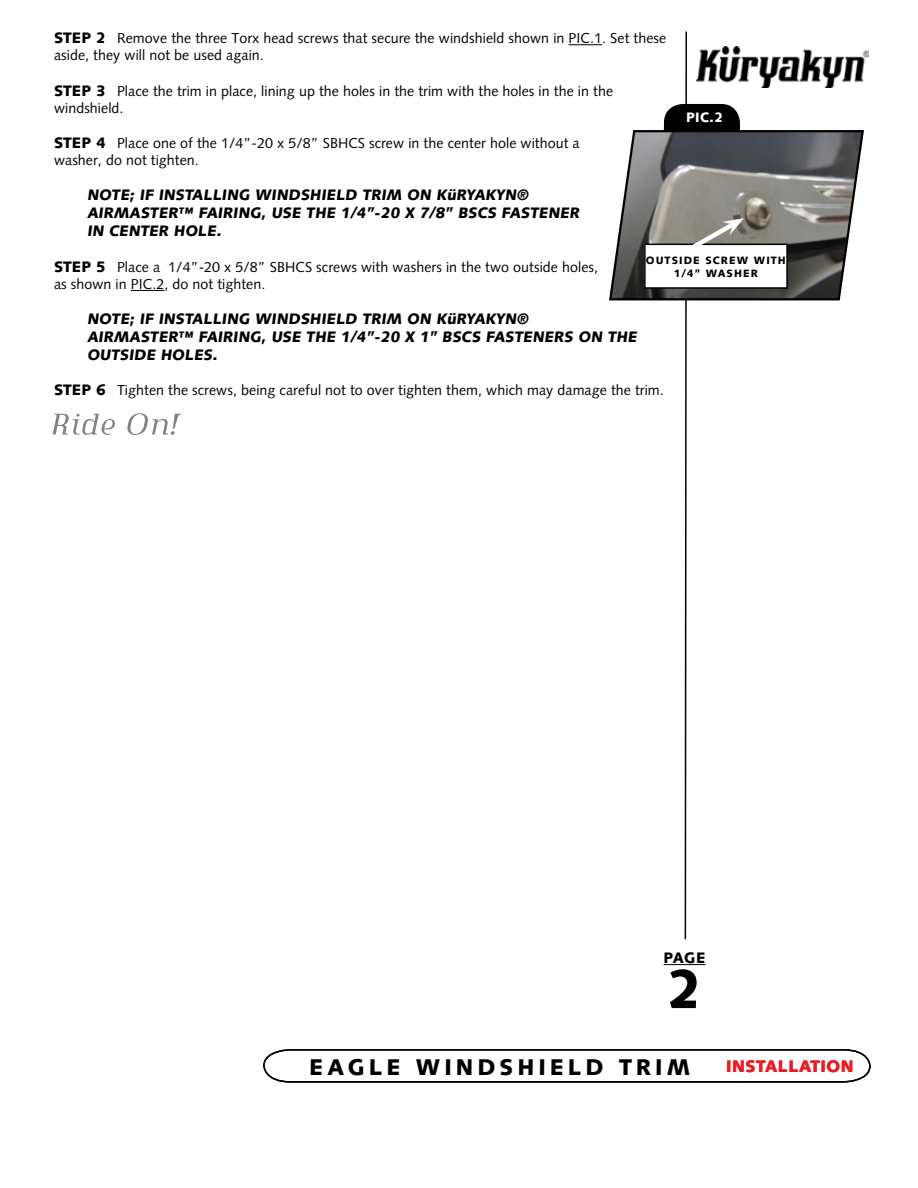
<style>
.page{position:relative;width:918px;height:1188px;background:#fff}
.page>*{position:absolute;margin:0;border:0;box-sizing:border-box;transform-origin:0 0}
.t1{font:800 54px "Facile S Si";color:#000}
.t2{font:800 22.5px "Facile S Si";color:#000}
.t3{font:800 16.5px "Facile S Si";letter-spacing:.035em;color:#ed1c24}
.t4{font:800 15px "Facile S Si";color:#000}
.t5{font:14.25px/17.1px "Facile S Si";letter-spacing:.005em;color:#000}
.t6{font:800 13.5px "Facile S Si";color:#fff}
.t7{font:800 10.5px "Facile S Si";color:#000}
.s1{font-weight:800;font-size:15px}
</style>
<div class="page">
<img style="left:744px;top:49px;width:124px;height:38px">
<hr style="left:569px;top:44px;width:33px;height:1px;background:#000">
<hr style="left:131px;top:290px;width:34px;height:1px;background:#000">
<hr style="left:664px;top:964px;width:42px;height:1px;background:#000">
<svg style="left:263px;top:1049px;width:608px;height:34px"></svg>
<div style="left:665px;top:105px;width:74px;height:47px;background:#000;border-radius:18px"></div>
<svg style="left:609px;top:129px;width:255px;height:172px;background:#7d7d7c"></svg>
<div style="left:645px;top:244px;width:142px;height:44px;background:#fff"></div>
<div style="left:644px;top:244px;width:144px;height:45px;border:2px solid #000"></div>
<svg style="left:684px;top:31px;width:60px;height:909px"></svg>
<svg style="left:53px;top:413px;width:128px;height:22px"></svg>
<p class="t5" style="left:54px;top:30px;width:614px"><span class="s1">STEP 2</span> Remove the three Torx head screws that secure the windshield shown in PIC.1. Set these aside, they will not be used again.</p>
<p class="t5" style="left:54px;top:82px;width:561px"><span class="s1">STEP 3</span> Place the trim in place, lining up the holes in the trim with the holes in the in the windshield.</p>
<p class="t5" style="left:54px;top:134px;width:527px"><span class="s1">STEP 4</span> Place one of the 1/4”-20 x 5/8” SBHCS screw in the center hole without a washer, do not tighten.</p>
<p class="t4" style="left:87px;top:186px;width:23px">NOTE</p>
<p class="t4" style="left:130px;top:186px;width:39px">; IF INSTALLING</p>
<p class="t4" style="left:255px;top:186px;width:13px">WINDS</p>
<p class="t4" style="left:310px;top:186px;width:22px">HIELD</p>
<p class="t4" style="left:362px;top:186px;width:12px">TRIM</p>
<p class="t4" style="left:407px;top:186px;width:61px">ON KÜRYA</p>
<p class="t4" style="left:485px;top:186px;width:47px">KYN ®</p>
<p class="t4" style="left:87px;top:204px;width:12px">AIRMASTER</p>
<p class="t4" style="left:178px;top:204px;width:39px">™ FAIRING</p>
<p class="t4" style="left:261px;top:204px;width:21px">, USE</p>
<p class="t4" style="left:306px;top:204px;width:215px">THE 1/4”-20 X 7/8” BSCS FASTENER</p>
<p class="t4" style="left:54px;top:222px;width:18px">IN</p>
<p class="t4" style="left:109px;top:222px;width:12px">CENTER</p>
<p class="t4" style="left:174px;top:222px;width:23px">HOLE</p>
<p class="t4" style="left:216px;top:222px;width:9px">.</p>
<p class="t5" style="left:54px;top:258px;width:546px"><span class="s1">STEP 5</span> Place a 1/4”-20 x 5/8” SBHCS screws with washers in the two outside holes, as shown in PIC.2, do not tighten.</p>
<p class="t4" style="left:87px;top:310px;width:23px">NOTE</p>
<p class="t4" style="left:130px;top:310px;width:39px">; IF INSTALLING</p>
<p class="t4" style="left:255px;top:310px;width:13px">WINDS</p>
<p class="t4" style="left:310px;top:310px;width:22px">HIELD</p>
<p class="t4" style="left:362px;top:310px;width:12px">TRIM</p>
<p class="t4" style="left:407px;top:310px;width:61px">ON KÜRYA</p>
<p class="t4" style="left:485px;top:310px;width:47px">KYN ®</p>
<p class="t4" style="left:87px;top:328px;width:12px">AIRMASTER</p>
<p class="t4" style="left:178px;top:328px;width:39px">™ FAIRING</p>
<p class="t4" style="left:261px;top:328px;width:21px">, USE</p>
<p class="t4" style="left:306px;top:328px;width:199px">THE 1/4”-20 X 1” BSCS FASTENERS</p>
<p class="t4" style="left:578px;top:328px;width:59px">ON THE</p>
<p class="t4" style="left:54px;top:346px;width:14px">OUTSIDE</p>
<p class="t4" style="left:161px;top:346px;width:23px">HOLES</p>
<p class="t4" style="left:213px;top:346px;width:9px">.</p>
<p class="t5" style="left:54px;top:382px;width:611px"><span class="s1">STEP 6</span> Tighten the screws, being careful not to over tighten them, which may damage the trim.</p>
<p class="t6" style="left:686px;top:109px;width:38px">PIC.2</p>
<p class="t7" style="left:646px;top:254px;width:9px">OUTSIDE</p>
<p class="t7" style="left:705px;top:254px;width:10px">SCREW</p>
<p class="t7" style="left:754px;top:254px;width:9px">WIT</p>
<p class="t7" style="left:778px;top:254px;width:9px">H</p>
<p class="t7" style="left:674px;top:267px;width:42px">1/4” WAS</p>
<p class="t7" style="left:734px;top:267px;width:17px">HER</p>
<p class="t4" style="left:664px;top:949px;width:21px">PAGE</p>
<h1 class="t1" style="left:667px;top:957px;width:36px">2</h1>
<h2 class="t2" style="left:309px;top:1054px;width:19px">EAGLE</h2>
<h2 class="t2" style="left:416px;top:1054px;width:21px">WINDS</h2>
<h2 class="t2" style="left:517px;top:1054px;width:38px">HIELD</h2>
<h2 class="t2" style="left:619px;top:1054px;width:19px">TRIM</h2>
<p class="t3" style="left:726px;top:1056px;width:129px">INSTALLATION</p>
</div>
